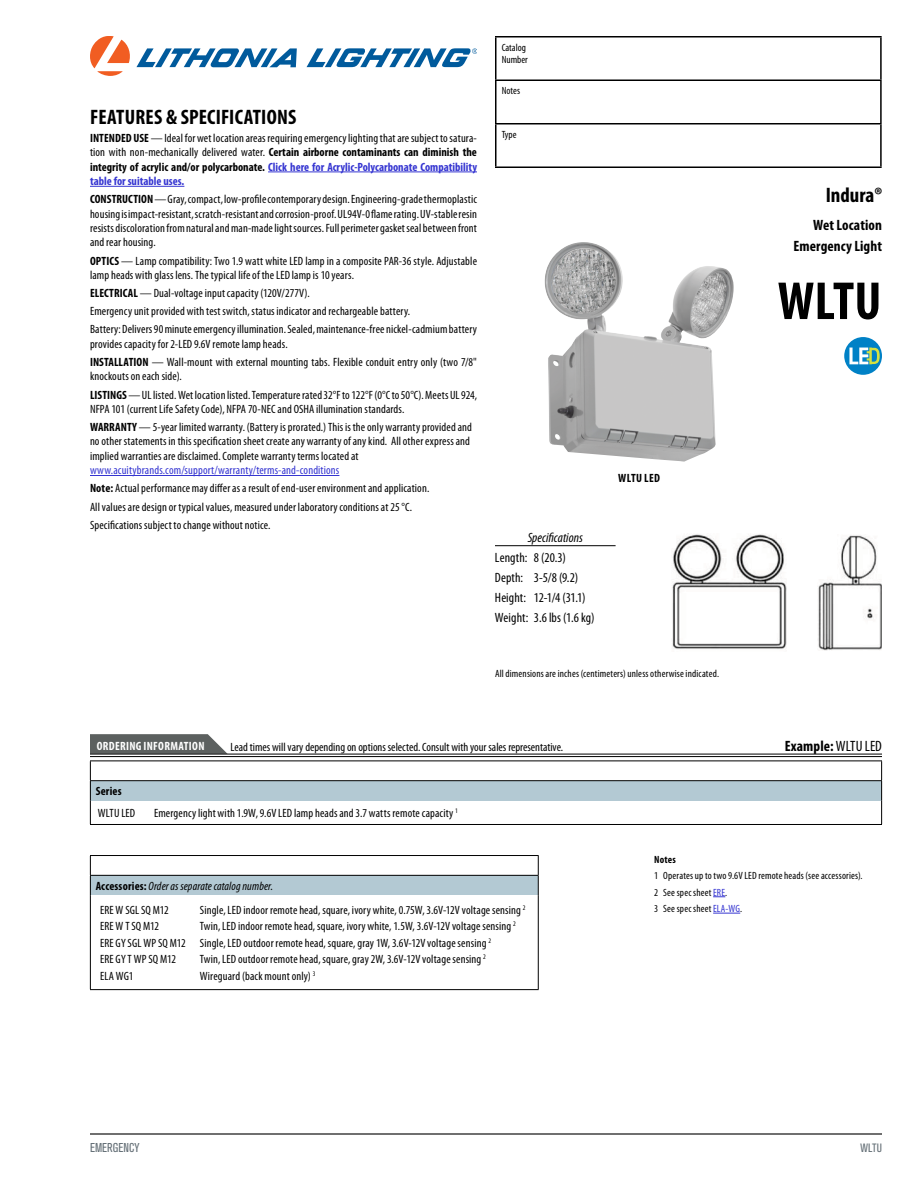
<style>
.page{position:relative;width:918px;height:1188px;background:#fff}
.page>*{position:absolute;margin:0;border:0;box-sizing:border-box;transform-origin:0 0}
.t1{font:700 condensed 54px "Myriad Pro";color:#000}
.t2{font:700 condensed 21px "Myriad Pro";letter-spacing:.01em;color:#000}
.t3{font:700 condensed 15px/21px "Myriad Pro";letter-spacing:.005em;color:#000;text-align:right}
.t4{font:condensed 13.5px/20px "Myriad Pro";letter-spacing:.005em;color:#000}
.t5{font:italic condensed 13.5px "Myriad Pro";letter-spacing:.005em;color:#000}
.t6{font:condensed 12.75px "Akzidenz Grotesk BE";color:#667178}
.t7{font:condensed 12px/14.4px "Myriad Pro";letter-spacing:.01em;color:#000}
.t8{font:italic condensed 12px/24.2px "Myriad Pro";letter-spacing:.01em;color:#000}
.t9{font:700 condensed 12px "Myriad Pro";letter-spacing:.025em;color:#fff}
.t10{font:700 condensed 12px "Myriad Pro";letter-spacing:.02em;color:#000}
.t11{font:condensed 12px "Akzidenz Grotesk BE";color:#667178}
.t12{font:condensed 10.5px/16.4px "Myriad Pro";letter-spacing:.015em;color:#000}
.t13{font:700 condensed 10.5px "Myriad Pro";letter-spacing:.015em;color:#000}
.s1{font-weight:700}
.s2{font-weight:700;color:#3535d1}
.s3{color:#3535d1}
.s4{font-weight:400}
.s5{font-weight:700;font-style:normal}
.s6{font-style:normal}
</style>
<div class="page">
<hr style="left:268px;top:172px;width:209px;height:1px;background:#3535d1">
<hr style="left:90px;top:186px;width:94px;height:1px;background:#3535d1">
<hr style="left:90px;top:475px;width:249px;height:1px;background:#3535d1">
<div style="left:90px;top:781px;width:792px;height:19px;background:#b3c9d3"></div>
<hr style="left:90px;top:761px;width:792px;height:1px;background:#000">
<hr style="left:90px;top:780px;width:792px;height:1px;background:#000">
<hr style="left:90px;top:824px;width:792px;height:1px;background:#000">
<svg style="left:881px;top:761px;width:1px;height:63px"></svg>
<svg style="left:90px;top:734px;width:140px;height:90px"></svg>
<hr style="left:90px;top:754px;width:792px;height:3px;background:#fff">
<hr style="left:90px;top:754px;width:792px;height:1px;background:#000">
<hr style="left:90px;top:756px;width:792px;height:1px;background:#000">
<div style="left:844px;top:337px;width:38px;height:38px;background:#0081c6;border-radius:50%"></div>
<svg style="left:849px;top:348px;width:31px;height:16px"></svg>
<img style="left:544px;top:242px;width:190px;height:220px">
<svg style="left:713px;top:897px;width:12px;height:1px"></svg>
<svg style="left:713px;top:913px;width:27px;height:1px"></svg>
<div style="left:90px;top:875px;width:448px;height:20px;background:#b3c9d3"></div>
<hr style="left:90px;top:895px;width:1px;height:94px;background:#000">
<hr style="left:538px;top:895px;width:1px;height:94px;background:#000">
<hr style="left:90px;top:855px;width:449px;height:1px;background:#000">
<svg style="left:90px;top:856px;width:1px;height:39px"></svg>
<svg style="left:538px;top:856px;width:1px;height:39px"></svg>
<hr style="left:90px;top:875px;width:449px;height:1px;background:#000">
<hr style="left:90px;top:989px;width:449px;height:1px;background:#000">
<hr style="left:495px;top:545px;width:121px;height:1px;background:#000">
<img style="left:672px;top:534px;width:114px;height:115px">
<img style="left:818px;top:535px;width:64px;height:116px">
<svg style="left:90px;top:36px;width:207px;height:40px"></svg>
<svg style="left:307px;top:48px;width:170px;height:19px"></svg>
<hr style="left:495px;top:36px;width:387px;height:2px;background:#000">
<hr style="left:495px;top:38px;width:1px;height:42px;background:#000">
<hr style="left:880px;top:38px;width:2px;height:42px;background:#000">
<hr style="left:495px;top:80px;width:387px;height:1px;background:#000">
<hr style="left:495px;top:81px;width:1px;height:42px;background:#000">
<hr style="left:880px;top:81px;width:2px;height:42px;background:#000">
<hr style="left:495px;top:123px;width:387px;height:1px;background:#000">
<hr style="left:495px;top:124px;width:1px;height:42px;background:#000">
<hr style="left:880px;top:124px;width:2px;height:42px;background:#000">
<hr style="left:495px;top:166px;width:387px;height:2px;background:#000">
<hr style="left:90px;top:1133px;width:792px;height:2px;background:#000">
<h2 class="t2" style="left:90px;top:105px;width:208px">FEATURES &amp; SPECIFICATIONS</h2>
<p class="t7" style="left:90px;top:131px;width:389px;text-align:justify"><span class="s1">INTENDED USE</span> — Ideal for wet location areas requiring emergency lighting that are subject to satura&shy;tion with non-mechanically delivered water. <span class="s1">Certain airborne contaminants can diminish the integrity of acrylic and/or polycarbonate.</span> <span class="s2">Click here for Acrylic-Polycarbonate Compatibility table for suitable uses.</span></p>
<p class="t7" style="left:90px;top:192px;width:389px;text-align:justify"><span class="s1">CONSTRUCTION</span> — Gray, compact, low-profile contemporary design. Engineering-grade thermoplastic housing is impact-resistant, scratch-resistant and corrosion-proof. UL94V-0 flame rating. UV-stable resin resists discoloration from natural and man-made light sources. Full perimeter gasket seal between front and rear housing.</p>
<p class="t7" style="left:90px;top:254px;width:389px"><span class="s1">OPTICS</span> — Lamp compatibility: Two 1.9 watt white LED lamp in a composite PAR-36 style. Adjustable lamp heads with glass lens. The typical life of the LED lamp is 10 years.</p>
<p class="t7" style="left:90px;top:284px;width:389px;line-height:18.1px"><span class="s1">ELECTRICAL</span> — Dual-voltage input capacity (120V/277V).<br>Emergency unit provided with test switch, status indicator and rechargeable battery.<br>Battery: Delivers 90 minute emergency illumination. Sealed, maintenance-free nickel-cadmium battery</p>
<p class="t7" style="left:90px;top:335px;width:388px;line-height:18.1px">provides capacity for 2-LED 9.6V remote lamp heads.<br><span class="s1">INSTALLATION</span> — Wall-mount with external mounting tabs. Flexible conduit entry only (two 7/8"</p>
<p class="t7" style="left:90px;top:368px;width:389px;line-height:18.1px">knockouts on each side).<br><span class="s1">LISTINGS</span> — UL listed. Wet location listed. Temperature rated 32°F to 122°F (0°C to 50°C). Meets UL 924,</p>
<p class="t7" style="left:90px;top:400px;width:384px;line-height:18.1px">NFPA 101 (current Life Safety Code), NFPA 70-NEC and OSHA illumination standards.<br><span class="s1">WARRANTY</span> — 5-year limited warranty. (Battery is prorated.) This is the only warranty provided and</p>
<p class="t7" style="left:90px;top:435px;width:381px">no other statements in this specification sheet create any warranty of any kind. All other express and implied warranties are disclaimed. Complete warranty terms located at</p>
<p class="t7" style="left:90px;top:461px;width:341px;line-height:18.1px"><span class="s3">www.acuitybrands.com/support/warranty/terms-and-conditions<br></span><span class="s1">Note:</span> Actual performance may differ as a result of end-user environment and application.<br>All values are design or typical values, measured under laboratory conditions at 25 °C.<br>Specifications subject to change without notice.</p>
<p class="t12" style="left:502px;top:41px;width:28px;line-height:12.6px">Catalog<br>Number</p>
<p class="t12" style="left:502px;top:83px;width:20px">Notes</p>
<p class="t12" style="left:502px;top:126px;width:16px">Type</p>
<p class="t5" style="left:528px;top:531px;width:57px">Specifications</p>
<p class="t4" style="left:495px;top:548px;width:101px">Length: 8 (20.3)<br>Depth: 3-5/8 (9.2)<br>Height: 12-1/4 (31.1)<br>Weight: 3.6 lbs (1.6 kg)</p>
<p class="t10" style="left:618px;top:471px;width:43px">WLTU LED</p>
<p class="t12" style="left:495px;top:666px;width:226px">All dimensions are inches (centimeters) unless otherwise indicated.</p>
<h2 class="t2" style="left:826px;top:183px;width:58px">Indura®</h2>
<p class="t3" style="left:793px;top:215px;width:90px">Wet Location<br>Emergency Light</p>
<h1 class="t1" style="left:778px;top:271px;width:105px">WLTU</h1>
<p class="t9" style="left:97px;top:739px;width:109px">ORDERING INFORMATION</p>
<p class="t7" style="left:230px;top:740px;width:334px">Lead times will vary depending on options selected. Consult with your sales representative.</p>
<p class="t3" style="left:785px;top:735px;width:99px">Example: <span class="s4">WLTU LED</span></p>
<p class="t10" style="left:96px;top:784px;width:27px">Series</p>
<p class="t7" style="left:98px;top:806px;width:39px">WLTU LED</p>
<p class="t7" style="left:154px;top:806px;width:305px">Emergency light with 1.9W, 9.6V LED lamp heads and 3.7 watts remote capacity <sup>1</sup></p>
<p class="t8" style="left:100px;top:874px;width:175px;text-indent:-4px"><span class="s5">Accessories:</span> Order as separate catalog number.<br><span class="s6">ERE W SGL SQ M12</span></p>
<p class="t7" style="left:200px;top:903px;width:327px">Single, LED indoor remote head, square, ivory white, 0.75W, 3.6V-12V voltage sensing <sup>2</sup></p>
<p class="t7" style="left:100px;top:918px;width:417px;line-height:16.5px;text-indent:100px">Twin, LED indoor remote head, square, ivory white, 1.5W, 3.6V-12V voltage sensing <sup>2<br></sup>ERE GY SGL WP SQ M12 Single, LED outdoor remote head, square, gray 1W, 3.6V-12V voltage sensing <sup>2<br></sup>ERE GY T WP SQ M12</p>
<p class="t7" style="left:100px;top:919px;width:60px">ERE W T SQ M12</p>
<p class="t7" style="left:200px;top:952px;width:288px">Twin, LED outdoor remote head, square, gray 2W, 3.6V-12V voltage sensing <sup>2</sup></p>
<p class="t7" style="left:100px;top:969px;width:35px">ELA WG1</p>
<p class="t7" style="left:200px;top:969px;width:117px">Wireguard (back mount only) <sup>3</sup></p>
<p class="t13" style="left:654px;top:854px;width:23px">Notes</p>
<p class="t12" style="left:654px;top:868px;width:210px">1 Operates up to two 9.6V LED remote heads (see accessories).<br>2 See spec sheet <span class="s3">ERE</span>.<br>3 See spec sheet <span class="s3">ELA-WG</span>.</p>
<p class="t6" style="left:90px;top:1141px;width:51px">EMERGENCY</p>
<p class="t11" style="left:861px;top:1141px;width:23px">WLTU</p>
</div>
